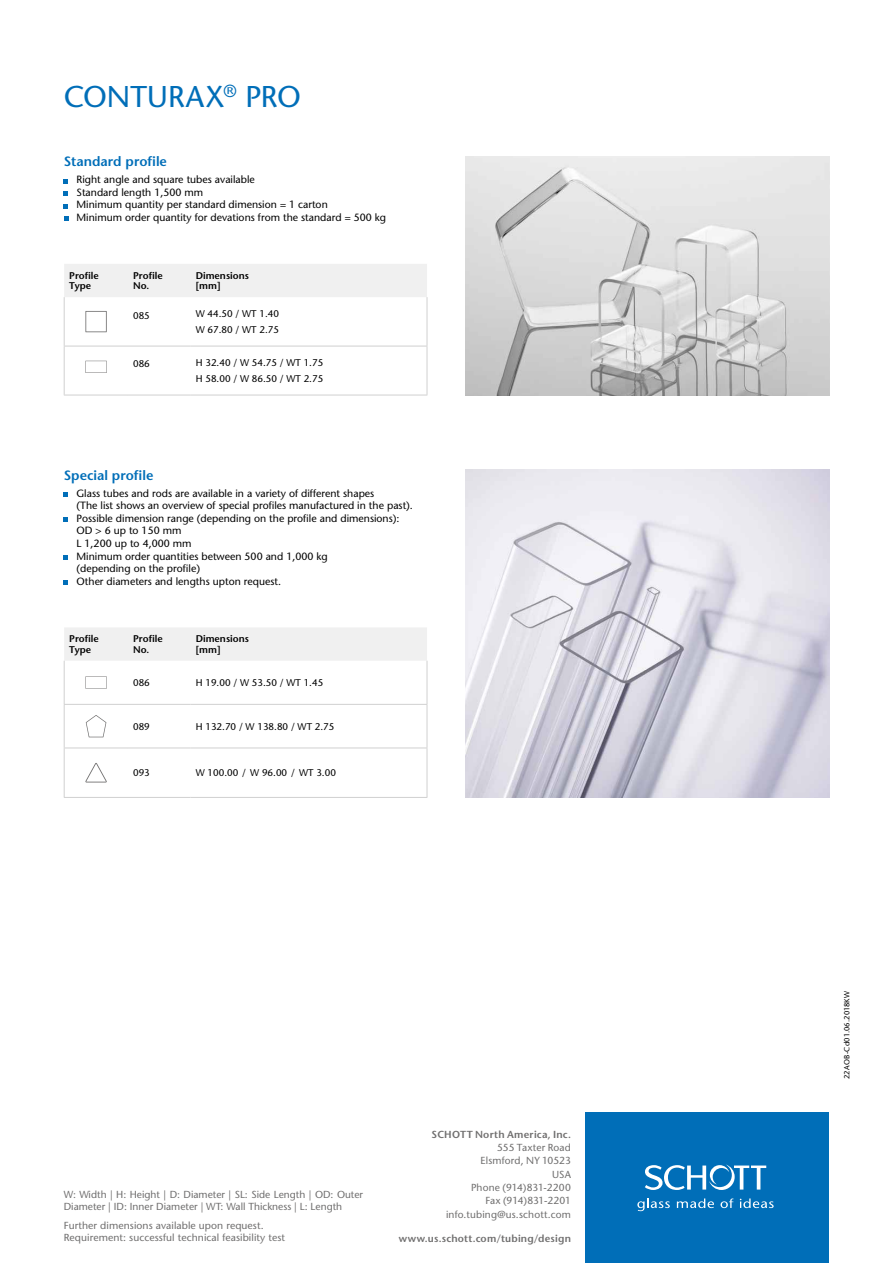
<style>
.page{position:relative;width:893px;height:1263px;background:#fff}
.page>*{position:absolute;margin:0;border:0;box-sizing:border-box;transform-origin:0 0}
.t1{font:500 30px "Stone Sans Std";color:#006eb8}
.t2{font:600 13.5px "Stone Sans Std";color:#006eb8}
.t3{font:500 10.5px/12.6px "Stone Sans Std";color:#000}
.t4{font:500 10.2px/13.4px "Stone Sans Std";letter-spacing:.005em;color:#706f6f}
.t5{font:600 10.2px "Stone Sans Std";letter-spacing:.02em;color:#706f6f}
.t6{font:500 9.75px/16.2px "Stone Sans Std";color:#000}
.t7{font:600 9.75px/10.5px "Stone Sans Std";color:#000}
.t8{font:500 7.5px "Stone Sans Std";letter-spacing:.02em;color:#000}
</style>
<div class="page">
<div style="left:585px;top:1112px;width:244px;height:151px;background:#006eb8"></div>
<svg style="left:645px;top:1164px;width:121px;height:26px"></svg>
<svg style="left:637px;top:1198px;width:33px;height:13px"></svg>
<svg style="left:677px;top:1198px;width:37px;height:10px"></svg>
<svg style="left:720px;top:1198px;width:14px;height:10px"></svg>
<svg style="left:740px;top:1198px;width:34px;height:10px"></svg>
<svg style="left:64px;top:179px;width:4px;height:4px"></svg>
<svg style="left:64px;top:192px;width:4px;height:4px"></svg>
<svg style="left:64px;top:204px;width:4px;height:4px"></svg>
<svg style="left:64px;top:217px;width:4px;height:4px"></svg>
<div style="left:64px;top:264px;width:363px;height:33px;background:#f0f0f0"></div>
<hr style="left:64px;top:297px;width:1px;height:49px;background:#d0d0d0">
<hr style="left:427px;top:297px;width:1px;height:49px;background:#d0d0d0">
<hr style="left:64px;top:346px;width:1px;height:49px;background:#d0d0d0">
<hr style="left:64px;top:346px;width:64px;height:1px;background:#d0d0d0">
<hr style="left:64px;top:395px;width:64px;height:1px;background:#d0d0d0">
<hr style="left:128px;top:346px;width:63px;height:1px;background:#d0d0d0">
<hr style="left:128px;top:395px;width:63px;height:1px;background:#d0d0d0">
<hr style="left:191px;top:346px;width:236px;height:1px;background:#d0d0d0">
<hr style="left:427px;top:346px;width:1px;height:49px;background:#d0d0d0">
<hr style="left:191px;top:395px;width:236px;height:1px;background:#d0d0d0">
<svg style="left:85px;top:311px;width:22px;height:21px"></svg>
<svg style="left:85px;top:361px;width:22px;height:12px"></svg>
<div style="left:64px;top:628px;width:363px;height:33px;background:#f0f0f0"></div>
<hr style="left:64px;top:704px;width:64px;height:1px;background:#d0d0d0">
<hr style="left:64px;top:705px;width:1px;height:43px;background:#d0d0d0">
<hr style="left:128px;top:704px;width:63px;height:1px;background:#d0d0d0">
<hr style="left:191px;top:704px;width:236px;height:1px;background:#d0d0d0">
<hr style="left:427px;top:705px;width:1px;height:43px;background:#d0d0d0">
<hr style="left:64px;top:748px;width:64px;height:1px;background:#d0d0d0">
<hr style="left:128px;top:748px;width:63px;height:1px;background:#d0d0d0">
<hr style="left:191px;top:748px;width:236px;height:1px;background:#d0d0d0">
<hr style="left:64px;top:661px;width:1px;height:43px;background:#d0d0d0">
<hr style="left:427px;top:661px;width:1px;height:43px;background:#d0d0d0">
<hr style="left:64px;top:748px;width:1px;height:49px;background:#d0d0d0">
<hr style="left:427px;top:748px;width:1px;height:49px;background:#d0d0d0">
<hr style="left:64px;top:797px;width:64px;height:1px;background:#d0d0d0">
<hr style="left:128px;top:797px;width:63px;height:1px;background:#d0d0d0">
<hr style="left:191px;top:797px;width:236px;height:1px;background:#d0d0d0">
<svg style="left:85px;top:676px;width:22px;height:13px"></svg>
<svg style="left:86px;top:715px;width:20px;height:22px"></svg>
<svg style="left:85px;top:763px;width:22px;height:19px"></svg>
<svg style="left:64px;top:492px;width:4px;height:4px"></svg>
<svg style="left:64px;top:517px;width:4px;height:5px"></svg>
<svg style="left:64px;top:555px;width:4px;height:4px"></svg>
<svg style="left:64px;top:580px;width:4px;height:5px"></svg>
<img style="left:466px;top:156px;width:363px;height:239px">
<img style="left:466px;top:470px;width:363px;height:328px">
<h1 class="t1" style="left:64px;top:79px;width:239px">CONTURAX<sup>®</sup> PRO</h1>
<p class="t2" style="left:64px;top:154px;width:105px">Standard profile</p>
<p class="t3" style="left:77px;top:173px;width:311px">Right angle and square tubes available<br>Standard length 1,500 mm<br>Minimum quantity per standard dimension = 1 carton<br>Minimum order quantity for devations from the standard = 500 kg</p>
<p class="t7" style="left:69px;top:270px;width:31px">Profile<br>Type</p>
<p class="t7" style="left:133px;top:270px;width:31px">Profile<br>No.</p>
<p class="t7" style="left:196px;top:270px;width:55px">Dimensions [mm]</p>
<p class="t6" style="left:133px;top:308px;width:18px">085</p>
<p class="t6" style="left:196px;top:306px;width:85px">W 44.50 / WT 1.40<br>W 67.80 / WT 2.75</p>
<p class="t6" style="left:133px;top:356px;width:18px">086</p>
<p class="t6" style="left:196px;top:354px;width:129px">H 32.40 / W 54.75 / WT 1.75<br>H 58.00 / W 86.50 / WT 2.75</p>
<p class="t2" style="left:64px;top:467px;width:91px">Special profile</p>
<p class="t3" style="left:77px;top:487px;width:338px">Glass tubes and rods are available in a variety of different shapes<br>(The list shows an overview of special profiles manufactured in the past).<br>Possible dimension range (depending on the profile and dimensions):<br>OD &gt; 6 up to 150 mm<br>L 1,200 up to 4,000 mm<br>Minimum order quantities between 500 and 1,000 kg<br>(depending on the profile)<br>Other diameters and lengths upton request.</p>
<p class="t7" style="left:69px;top:634px;width:31px">Profile<br>Type</p>
<p class="t7" style="left:133px;top:634px;width:31px">Profile<br>No.</p>
<p class="t7" style="left:196px;top:634px;width:55px">Dimensions [mm]</p>
<p class="t6" style="left:133px;top:675px;width:18px">086</p>
<p class="t6" style="left:196px;top:675px;width:129px">H 19.00 / W 53.50 / WT 1.45</p>
<p class="t6" style="left:133px;top:718px;width:18px">089</p>
<p class="t6" style="left:196px;top:718px;width:140px">H 132.70 / W 138.80 / WT 2.75</p>
<p class="t6" style="left:133px;top:765px;width:18px">093</p>
<p class="t6" style="left:196px;top:765px;width:142px">W 100.00 / W 96.00 / WT 3.00</p>
<p class="t4" style="left:64px;top:1188px;width:301px;line-height:12.3px">W: Width | H: Height | D: Diameter | SL: Side Length | OD: Outer<br>Diameter | ID: Inner Diameter | WT: Wall Thickness | L: Length</p>
<p class="t4" style="left:64px;top:1220px;width:223px;line-height:12px">Further dimensions available upon request.<br>Requirement: successful technical feasibility test</p>
<p class="t5" style="left:432px;top:1128px;width:141px">SCHOTT North America, Inc.</p>
<p class="t4" style="left:446px;top:1141px;width:126px;text-align:right">555 Taxter Road<br>Elsmford, NY 10523<br>USA<br>Phone (914)831-2200<br>Fax (914)831-2201 info.tubing@us.schott.com</p>
<p class="t5" style="left:399px;top:1232px;width:174px">www.us.schott.com/tubing/design</p>
<p class="t8" style="left:842px;top:1079px;width:90px;rotate:-90deg">22AOB-Cd01.06.2018KW</p>
</div>
